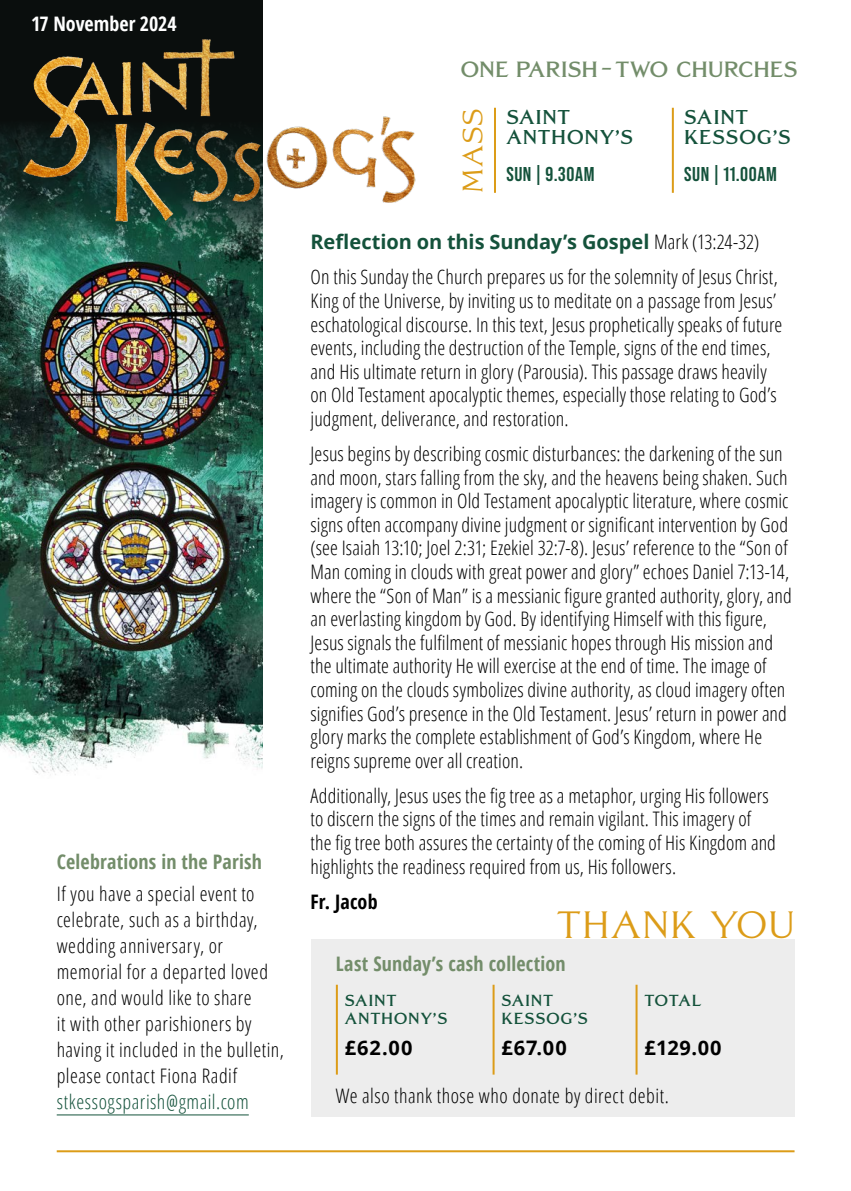
<style>
.page{position:relative;width:851px;height:1191px;background:#fff}
.page>*{position:absolute;margin:0;border:0;box-sizing:border-box;transform-origin:0 0}
.t1{font:300 38px "Grand Central";letter-spacing:.015em;color:#dc9c18}
.t2{font:300 28px "Grand Central";color:#dc9c18}
.t3{font:700 22px "Grand Central";letter-spacing:-.005em;color:#738d6a}
.t4{font:300 condensed 20px/23.6px "Open Sans";letter-spacing:.005em;color:#000}
.t5{font:300 condensed 20px/26px "Open Sans";letter-spacing:.025em;color:#000}
.t6{font:700 condensed 20px "Open Sans";letter-spacing:.01em;color:#738d6a}
.t7{font:700 20px/20px "Grand Central";letter-spacing:.035em;color:#14523b}
.t8{font:300 condensed 20px "Open Sans";letter-spacing:.025em;color:#14523b}
.t9{font:700 20px "Bebas Neue Pro";letter-spacing:.03em;color:#14523b}
.t10{font:700 20px "Open Sans";letter-spacing:.045em;color:#000}
.t11{font:700 condensed 20px "Open Sans";color:#fff}
.t12{font:700 condensed 20px "Open Sans";letter-spacing:.01em;color:#000}
.t13{font:700 16px/18px "Grand Central";letter-spacing:.04em;color:#14523b}
.s1{font-weight:700;font-stretch:normal;color:#14523b}
</style>
<div class="page">
<hr style="left:57px;top:1114px;width:192px;height:1px;background:#14523b">
<hr style="left:57px;top:1150px;width:737px;height:2px;background:#dc9c18">
<hr style="left:494px;top:108px;width:2px;height:85px;background:#dc9c18">
<hr style="left:671px;top:108px;width:2px;height:85px;background:#dc9c18">
<div style="left:310px;top:938px;width:484px;height:178px;background:#ededed"></div>
<hr style="left:336px;top:984px;width:2px;height:90px;background:#dc9c18">
<hr style="left:492px;top:984px;width:2px;height:90px;background:#dc9c18">
<hr style="left:635px;top:984px;width:2px;height:90px;background:#dc9c18">
<img style="left:0;top:263px;width:262px;height:512px">
<svg style="left:0;top:0;width:262px;height:263px"></svg>
<img style="left:262px;top:33px;width:154px;height:192px">
<img style="left:22px;top:33px;width:240px;height:192px">
<p class="t11" style="left:31px;top:10px;width:147px">17 November 2024</p>
<p class="t6" style="left:57px;top:848px;width:207px">Celebrations in the Parish</p>
<p class="t5" style="left:57px;top:880px;width:229px">If you have a special event to celebrate, such as a birthday, wedding anniversary, or memorial for a departed loved one, and would like to share<br>it with other parishioners by having it included in the bulletin, please contact Fiona Radif</p>
<p class="t8" style="left:57px;top:1088px;width:193px">stkessogsparish@gmail.com</p>
<p class="t3" style="left:460px;top:56px;width:339px">ONE PARISH–TWO CHURCHES</p>
<h2 class="t2" style="left:455px;top:193px;width:86px;rotate:-90deg">MASS</h2>
<p class="t7" style="left:506px;top:107px;width:128px">SAINT<br>ANTHONY’S</p>
<p class="t7" style="left:684px;top:107px;width:108px">SAINT<br>KESSOG’S</p>
<p class="t9" style="left:684px;top:163px;width:94px">SUN | 11.00AM</p>
<p class="t9" style="left:506px;top:163px;width:90px">SUN | 9.30AM</p>
<p class="t4" style="left:310px;top:224px;width:468px;line-height:35px"><span class="s1">Reflection on this Sunday’s Gospel</span> Mark (13:24-32)<br>On this Sunday the Church prepares us for the solemnity of Jesus Christ,</p>
<p class="t4" style="left:310px;top:288px;width:473px">King of the Universe, by inviting us to meditate on a passage from Jesus’ eschatological discourse. In this text, Jesus prophetically speaks of future events, including the destruction of the Temple, signs of the end times, and His ultimate return in glory (Parousia). This passage draws heavily on Old Testament apocalyptic themes, especially those relating to God’s judgment, deliverance, and restoration.</p>
<p class="t4" style="left:310px;top:441px;width:482px">Jesus begins by describing cosmic disturbances: the darkening of the sun and moon, stars falling from the sky, and the heavens being shaken. Such imagery is common in Old Testament apocalyptic literature, where cosmic signs often accompany divine judgment or significant intervention by God (see Isaiah 13:10; Joel 2:31; Ezekiel 32:7-8). Jesus’ reference to the “Son of Man coming in clouds with great power and glory” echoes Daniel 7:13-14, where the “Son of Man” is a messianic figure granted authority, glory, and an everlasting kingdom by God. By identifying Himself with this figure, Jesus signals the fulfilment of messianic hopes through His mission and the ultimate authority He will exercise at the end of time. The image of coming on the clouds symbolizes divine authority, as cloud imagery often signifies God’s presence in the Old Testament. Jesus’ return in power and glory marks the complete establishment of God’s Kingdom, where He reigns supreme over all creation.</p>
<p class="t4" style="left:310px;top:783px;width:467px">Additionally, Jesus uses the fig tree as a metaphor, urging His followers to discern the signs of the times and remain vigilant. This imagery of the fig tree both assures the certainty of the coming of His Kingdom and highlights the readiness required from us, His followers.</p>
<p class="t12" style="left:310px;top:888px;width:69px">Fr. Jacob</p>
<h1 class="t1" style="left:557px;top:901px;width:240px">THANK YOU</h1>
<p class="t6" style="left:336px;top:950px;width:231px">Last Sunday’s cash collection</p>
<p class="t13" style="left:345px;top:990px;width:104px">SAINT<br>ANTHONY’S</p>
<p class="t10" style="left:345px;top:1033px;width:69px">£62.00</p>
<p class="t13" style="left:501px;top:990px;width:88px">SAINT<br>KESSOG’S</p>
<p class="t10" style="left:501px;top:1033px;width:67px">£67.00</p>
<p class="t13" style="left:644px;top:990px;width:58px">TOTAL</p>
<p class="t10" style="left:644px;top:1033px;width:79px">£129.00</p>
<p class="t5" style="left:336px;top:1081px;width:334px">We also thank those who donate by direct debit.</p>
</div>
